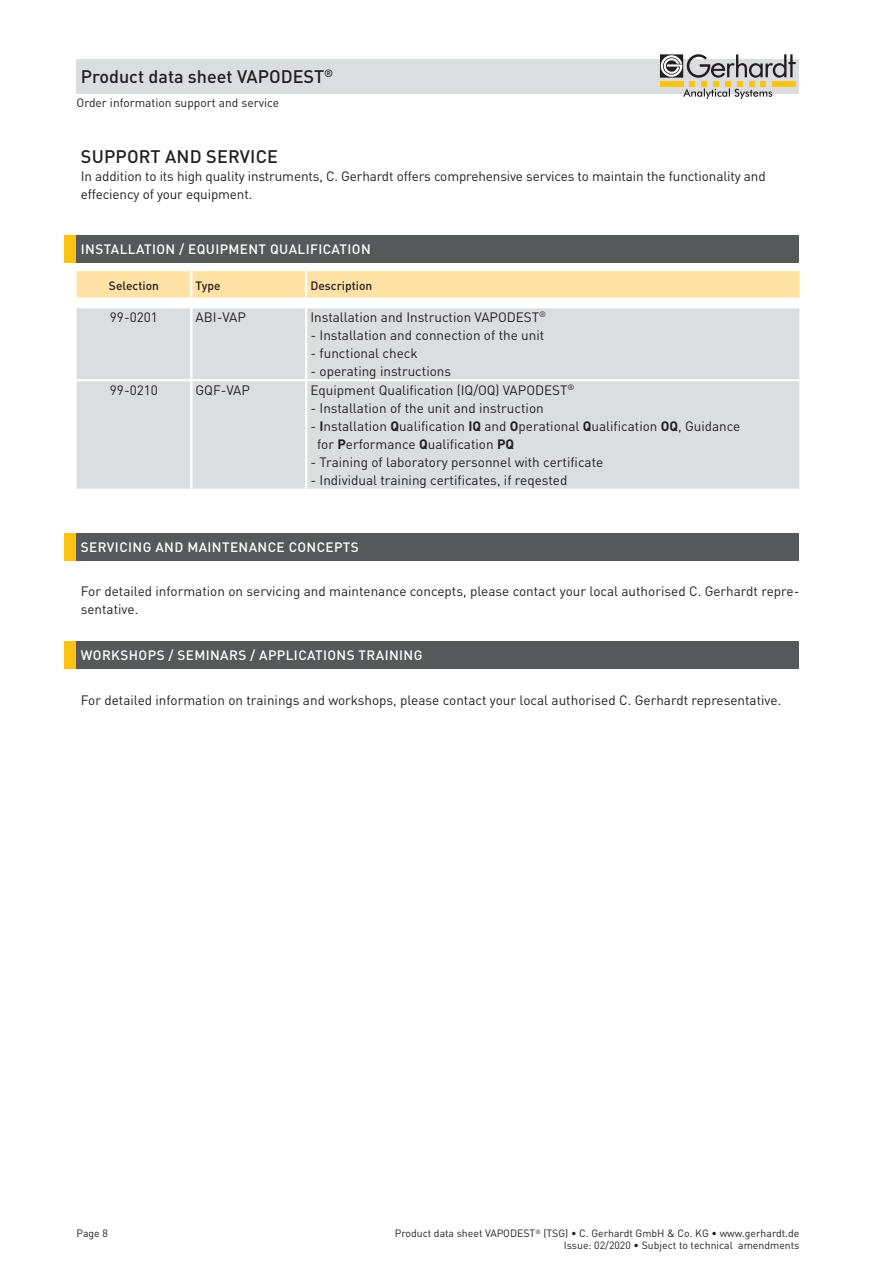
<style>
.page{position:relative;width:893px;height:1263px;background:#fff}
.page>*{position:absolute;margin:0;border:0;box-sizing:border-box;transform-origin:0 0}
.A1-Fließtext{font:500 18px "DINOT";color:#231f20}
.A1-Fließtext-2{font:13.5px/18px "DINOT";color:#231f20}
.t1{font:500 13.5px "DINOT";letter-spacing:.03em;color:#fff}
.t2{font:12px "DINOT";color:#231f20}
.t3{font:500 12px "DINOT";color:#231f20}
.t4{font:10.5px/12px "DINOT";color:#231f20;text-align:right}
.s1{font-weight:700}
</style>
<div class="page">
<div style="left:77px;top:59px;width:722px;height:34px;background:#dcdddf"></div>
<svg style="left:660px;top:54px;width:136px;height:45px"></svg>
<div style="left:77px;top:308px;width:722px;height:181px;background:#dcdddf"></div>
<svg style="left:77px;top:271px;width:722px;height:28px;background:#ffe3aa"></svg>
<hr style="left:190px;top:308px;width:2px;height:71px;background:#fff">
<hr style="left:305px;top:308px;width:2px;height:71px;background:#fff">
<hr style="left:77px;top:379px;width:114px;height:2px;background:#fff">
<hr style="left:191px;top:379px;width:115px;height:2px;background:#fff">
<hr style="left:190px;top:381px;width:2px;height:108px;background:#fff">
<hr style="left:306px;top:379px;width:493px;height:2px;background:#fff">
<hr style="left:305px;top:381px;width:2px;height:108px;background:#fff">
<div style="left:64px;top:235px;width:13px;height:28px;background:#fec210"></div>
<div style="left:77px;top:235px;width:722px;height:28px;background:#57585a"></div>
<div style="left:64px;top:641px;width:13px;height:28px;background:#fec210"></div>
<div style="left:77px;top:641px;width:722px;height:28px;background:#57585a"></div>
<div style="left:64px;top:533px;width:13px;height:28px;background:#fec210"></div>
<div style="left:77px;top:533px;width:722px;height:28px;background:#57585a"></div>
<h1 class="A1-Fließtext" style="left:81px;top:65px;width:254px">Product data sheet VAPODEST<sup>®</sup></h1>
<p class="t2" style="left:77px;top:95px;width:204px">Order information support and service</p>
<p class="A1-Fließtext" style="left:81px;top:145px;width:199px">SUPPORT AND SERVICE</p>
<p class="A1-Fließtext-2" style="left:81px;top:167px;width:686px">In addition to its high quality instruments, C. Gerhardt offers comprehensive services to maintain the functionality and effeciency of your equipment.</p>
<p class="t1" style="left:81px;top:240px;width:291px">INSTALLATION / EQUIPMENT QUALIFICATION</p>
<p class="t3" style="left:109px;top:277px;width:51px">Selection</p>
<p class="t3" style="left:196px;top:277px;width:26px">Type</p>
<p class="t3" style="left:310px;top:277px;width:63px">Description</p>
<p class="A1-Fließtext-2" style="left:110px;top:308px;width:50px">99-0201</p>
<p class="A1-Fließtext-2" style="left:196px;top:308px;width:52px">ABI-VAP</p>
<p class="A1-Fließtext-2" style="left:310px;top:308px;width:237px">Installation and Instruction VAPODEST<sup>®</sup></p>
<p class="A1-Fließtext-2" style="left:310px;top:326px;width:235px">- Installation and connection of the unit</p>
<p class="A1-Fließtext-2" style="left:310px;top:344px;width:109px">- functional check</p>
<p class="A1-Fließtext-2" style="left:310px;top:362px;width:142px">- operating instructions</p>
<p class="A1-Fließtext-2" style="left:110px;top:381px;width:50px">99-0210</p>
<p class="A1-Fließtext-2" style="left:196px;top:381px;width:56px">GQF-VAP</p>
<p class="A1-Fließtext-2" style="left:310px;top:381px;width:266px">Equipment Qualification (IQ/OQ) VAPODEST<sup>®</sup></p>
<p class="A1-Fließtext-2" style="left:310px;top:399px;width:235px">- Installation of the unit and instruction</p>
<p class="A1-Fließtext-2" style="left:310px;top:417px;width:431px">- <span class="s1">I</span>nstallation <span class="s1">Q</span>ualification <span class="s1">IQ</span> and <span class="s1">O</span>perational <span class="s1">Q</span>ualification <span class="s1">OQ</span>, Guidance</p>
<p class="A1-Fließtext-2" style="left:317px;top:435px;width:199px">for <span class="s1">P</span>erformance <span class="s1">Q</span>ualification <span class="s1">PQ</span></p>
<p class="A1-Fließtext-2" style="left:310px;top:453px;width:294px">- Training of laboratory personnel with certificate</p>
<p class="A1-Fließtext-2" style="left:310px;top:471px;width:258px">- Individual training certificates, if reqested</p>
<p class="t1" style="left:81px;top:539px;width:280px">SERVICING AND MAINTENANCE CONCEPTS</p>
<p class="A1-Fließtext-2" style="left:81px;top:582px;width:720px">For detailed information on servicing and maintenance concepts, please contact your local authorised C. Gerhardt repre&shy;sentative.</p>
<p class="t1" style="left:81px;top:647px;width:343px">WORKSHOPS / SEMINARS / APPLICATIONS TRAINING</p>
<p class="A1-Fließtext-2" style="left:81px;top:691px;width:702px">For detailed information on trainings and workshops, please contact your local authorised C. Gerhardt representative.</p>
<p class="t4" style="left:77px;top:1227px;width:33px">Page 8</p>
<p class="t4" style="left:395px;top:1227px;width:406px">Product data sheet VAPODEST<sup>®</sup> (TSG) • C. Gerhardt GmbH &amp; Co. KG • www.gerhardt.de<br>Issue: 02/2020 • Subject to technical amendments</p>
</div>
